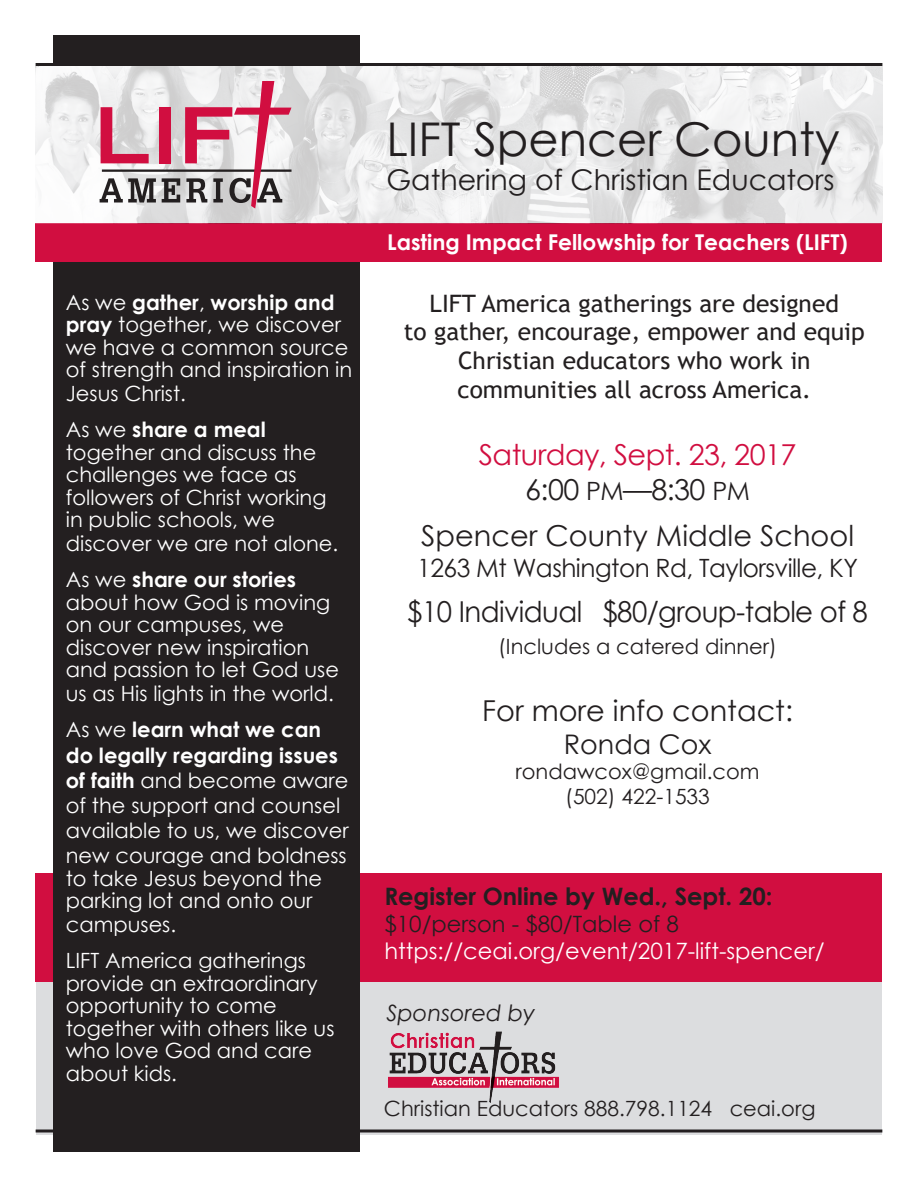
<style>
.page{position:relative;width:918px;height:1188px;background:#fff}
.page>*{position:absolute;margin:0;border:0;box-sizing:border-box;transform-origin:0 0}
.t1{font:700 78.6px "Catriel";color:#d10e40;scale:1.22 1}
.t2{font:55.2px "Dillenia UPC Bold";letter-spacing:.07em;color:#231f20}
.t3{font:46.5px "Century Gothic";color:#231f20}
.t4{font:28.8px "Century Gothic";color:#231f20}
.t5{font:28.8px "Century Gothic";letter-spacing:-.02em;color:#231f20;scale:.96 1}
.t6{font:28.8px "Century Gothic";letter-spacing:-.02em;color:#d10e40}
.t7{font:28.5px "Century Gothic";color:#231f20}
.t8{font:27px "Century Gothic";color:#231f20}
.t9{font:25.2px "Century Gothic";letter-spacing:-.02em;color:#231f20}
.t10{font:24px/28.8px "Trebuchet MS";color:#231f20;text-align:center}
.t11{font:700 24px "Century Gothic";color:#231f20}
.t12{font:22.5px "Century Gothic";color:#fff}
.t13{font:22.5px "Century Gothic";color:#231f20}
.t14{font:italic 22.5px "Century Gothic";color:#231f20}
.t15{font:700 21.75px "Century Gothic";color:#fff}
.t16{font:21px/22.8px "Century Gothic";color:#fff}
.t17{font:21px "Century Gothic";color:#231f20}
.s1{font-weight:700}
.s2{font-size:25.2px}
</style>
<div class="page">
<div style="left:36px;top:982px;width:846px;height:153px;background:#dcdddf"></div>
<div style="left:36px;top:873px;width:846px;height:109px;background:#d10e40"></div>
<div style="left:53px;top:36px;width:306px;height:1116px;background:#231f20"></div>
<div style="left:36px;top:224px;width:846px;height:38px;background:#d10e40"></div>
<hr style="left:36px;top:1130px;width:846px;height:2px;background:#231f20">
<img style="left:388px;top:1031px;width:171px;height:72px">
<img style="left:36px;top:66px;width:846px;height:157px">
<hr style="left:102px;top:169px;width:190px;height:3px;background:#231f20">
<svg style="left:233px;top:80px;width:60px;height:130px;background:#e3c1ca"></svg>
<hr style="left:36px;top:63px;width:846px;height:3px;background:#231f20">
<p class="t1" style="left:93px;top:90px;width:119px">LIF</p>
<p class="t2" style="left:99px;top:153px;width:185px">AMERICA</p>
<p class="t16" style="left:66px;top:291px;width:288px">As we <span class="s1">gather</span>, <span class="s1">worship and pray</span> together, we discover we have a common source of strength and inspiration in<br>Jesus Christ.</p>
<p class="t16" style="left:66px;top:418px;width:274px">As we <span class="s1">share a meal </span>together and discuss the challenges we face as followers of Christ working in public schools, we discover we are not alone.</p>
<p class="t16" style="left:66px;top:568px;width:275px">As we <span class="s1">share our stories </span>about how God is moving on our campuses, we discover new inspiration and passion to let God use us as His lights in the world.</p>
<p class="t16" style="left:66px;top:717px;width:284px;line-height:25.2px">As we <span class="s1">learn what we can do legally regarding issues of faith</span> and become aware of the support and counsel available to us, we discover new courage and boldness</p>
<p class="t16" style="left:66px;top:866px;width:258px;line-height:23.2px">to take Jesus beyond the parking lot and onto our campuses.</p>
<p class="t16" style="left:66px;top:949px;width:270px">LIFT America gatherings provide an extraordinary opportunity to come together with others like us who love God and care about kids.</p>
<p class="t3" style="left:386px;top:106px;width:455px">LIFT Spencer County</p>
<p class="t7" style="left:386px;top:160px;width:450px">Gathering of Christian Educators</p>
<p class="t15" style="left:387px;top:226px;width:462px">Lasting Impact Fellowship for Teachers (LIFT)</p>
<p class="t10" style="left:430px;top:289px;width:411px">LIFT America gatherings are designed</p>
<p class="t10" style="left:404px;top:317px;width:462px">to gather, encourage, empower and equip<br>Christian educators who work in communities all across America.</p>
<p class="t6" style="left:479px;top:434px;width:319px">Saturday, Sept. 23, 2017</p>
<p class="t4" style="left:525px;top:469px;width:226px">6:00 <span class="s2">PM</span>—8:30 <span class="s2">PM</span></p>
<p class="t4" style="left:421px;top:516px;width:434px">Spencer County Middle School</p>
<p class="t9" style="left:417px;top:550px;width:442px">1263 Mt Washington Rd, Taylorsville, KY</p>
<p class="t5" style="left:407px;top:591px;width:481px">$10 Individual $80/group-table of 8</p>
<p class="t17" style="left:498px;top:632px;width:280px">(Includes a catered dinner)</p>
<p class="t4" style="left:482px;top:691px;width:312px">For more info contact:</p>
<p class="t8" style="left:564px;top:725px;width:149px">Ronda Cox</p>
<p class="t17" style="left:516px;top:757px;width:246px">rondawcox@gmail.com</p>
<p class="t17" style="left:565px;top:782px;width:146px">(502) 422-1533</p>
<p class="t11" style="left:384px;top:879px;width:390px">Register Online by Wed., Sept. 20:</p>
<p class="t13" style="left:384px;top:909px;width:296px">$10/person - $80/Table of 8</p>
<p class="t12" style="left:384px;top:936px;width:442px">https://ceai.org/event/2017-lift-spencer/</p>
<p class="t14" style="left:386px;top:997px;width:150px">Sponsored by</p>
<p class="t17" style="left:384px;top:1094px;width:433px">Christian Educators 888.798.1124 ceai.org</p>
</div>
